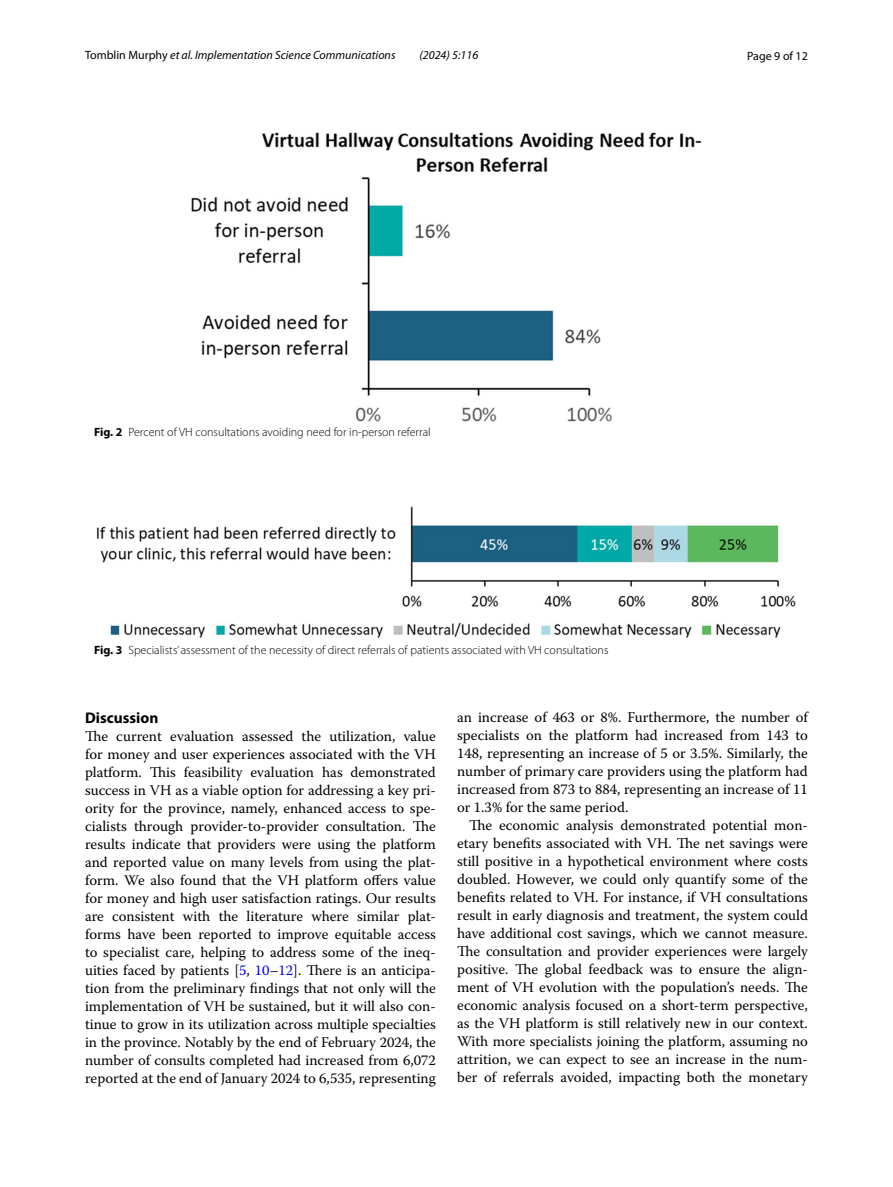
<style>
.page{position:relative;width:893px;height:1187px;background:#fff}
.page>*{position:absolute;margin:0;border:0;box-sizing:border-box;transform-origin:0 0}
.t1{font:700 15.45px "Myriad Pro";color:#000}
.t2{font:14.7px/18px "Warnock Pro";color:#000;text-align:justify}
.t3{font:300 12px "Myriad Pro";color:#000}
.t4{font:italic 12px "Myriad Pro";color:#000}
.t5{font:12px "Myriad Pro";color:#000}
.s1{font-style:normal}
.s2{font-weight:700}
.s3{color:#00f}
</style>
<div class="page">
<img style="left:191px;top:133px;width:511px;height:288px">
<img style="left:96px;top:506px;width:700px;height:132px">
<p class="t4" style="left:85px;top:48px;width:312px"><span class="s1">Tomblin Murphy</span> et al. Implementation Science Communications</p>
<p class="t4" style="left:419px;top:48px;width:60px">(2024) 5:116</p>
<p class="t5" style="left:747px;top:48px;width:62px">Page 9 of 12</p>
<p class="t3" style="left:94px;top:426px;width:338px"><span class="s2">Fig. 2</span> Percent of VH consultations avoiding need for in-person referral</p>
<p class="t3" style="left:94px;top:643px;width:516px"><span class="s2">Fig. 3</span> Specialists’ assessment of the necessity of direct referrals of patients associated with VH consultations</p>
<p class="t1" style="left:85px;top:707px;width:75px">Discussion</p>
<p class="t2" style="left:85px;top:726px;width:352px">The current evaluation assessed the utilization, value for money and user experiences associated with the VH platform. This feasibility evaluation has demonstrated success in VH as a viable option for addressing a key pri&shy;ority for the province, namely, enhanced access to spe&shy;cialists through provider-to-provider consultation. The results indicate that providers were using the platform and reported value on many levels from using the plat&shy;form. We also found that the VH platform offers value for money and high user satisfaction ratings. Our results are consistent with the literature where similar plat&shy;forms have been reported to improve equitable access to specialist care, helping to address some of the ineq&shy;uities faced by patients [<span class="s3">5</span>, <span class="s3">10</span>–<span class="s3">12</span>]. There is an anticipa&shy;tion from the preliminary findings that not only will the implementation of VH be sustained, but it will also con&shy;tinue to grow in its utilization across multiple specialties in the province. Notably by the end of February 2024, the number of consults completed had increased from 6,072 reported at the end of January 2024 to 6,535, representing</p>
<p class="t2" style="left:457px;top:708px;width:352px">an increase of 463 or 8%. Furthermore, the number of specialists on the platform had increased from 143 to 148, representing an increase of 5 or 3.5%. Similarly, the number of primary care providers using the platform had increased from 873 to 884, representing an increase of 11 or 1.3% for the same period.</p>
<p class="t2" style="left:457px;top:815px;width:352px;text-indent:12px">The economic analysis demonstrated potential mon&shy;etary benefits associated with VH. The net savings were still positive in a hypothetical environment where costs doubled. However, we could only quantify some of the benefits related to VH. For instance, if VH consultations result in early diagnosis and treatment, the system could have additional cost savings, which we cannot measure.<br>The consultation and provider experiences were largely positive. The global feedback was to ensure the align&shy;ment of VH evolution with the population’s needs. The economic analysis focused on a short-term perspective, as the VH platform is still relatively new in our context.<br>With more specialists joining the platform, assuming no attrition, we can expect to see an increase in the num&shy;ber of referrals avoided, impacting both the monetary</p>
</div>
